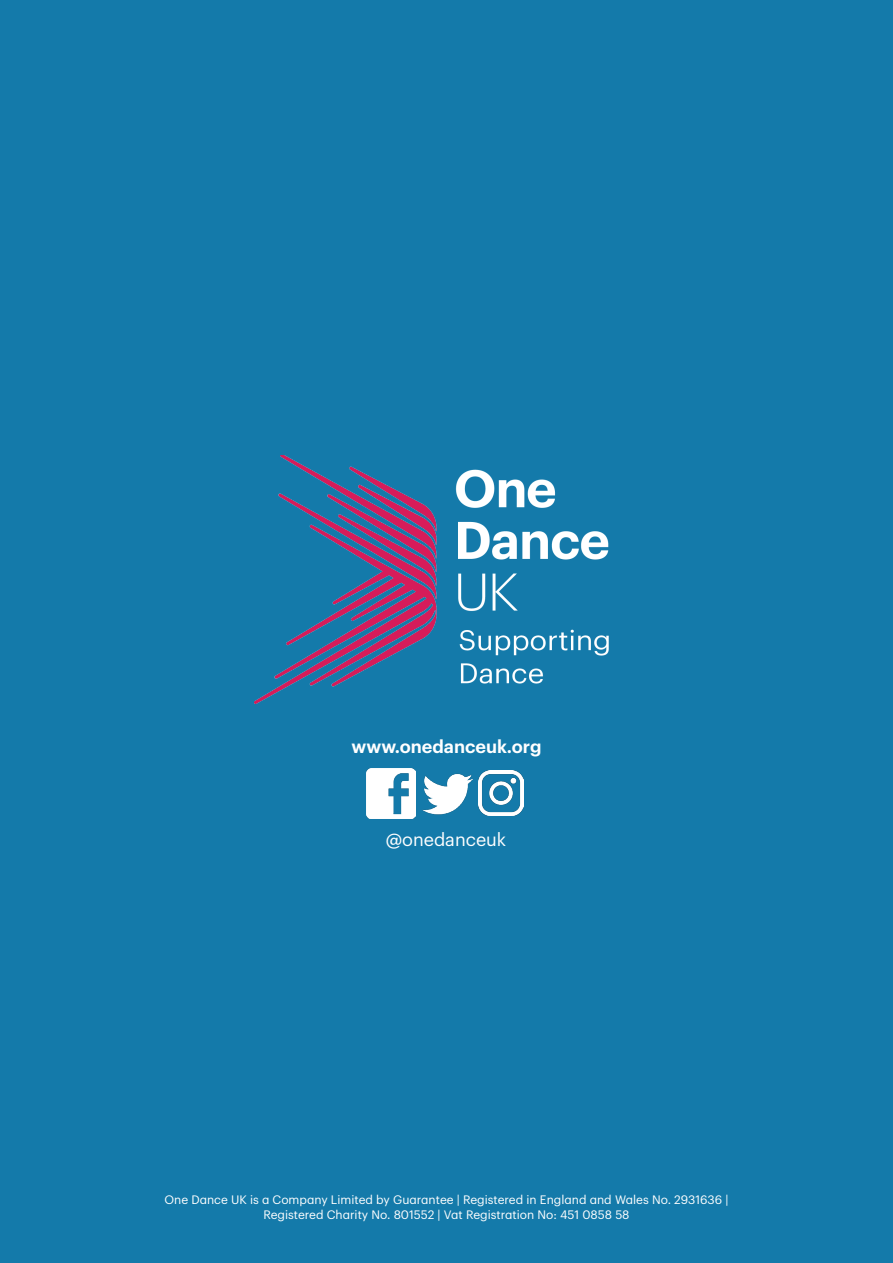
<style>
.page{position:relative;width:893px;height:1263px;background:#147aaa}
.page>*{position:absolute;margin:0;border:0;box-sizing:border-box;transform-origin:0 0}
.t1{font:600 18px "Graphik";color:#fff}
.t2{font:18px "Graphik";color:#fff}
.t3{font:12px/14.4px "Graphik";color:#fff;text-align:center}
</style>
<div class="page">
<img style="left:255px;top:456px;width:354px;height:248px">
<img style="left:423px;top:773px;width:49px;height:42px">
<img style="left:479px;top:770px;width:45px;height:46px">
<img style="left:367px;top:769px;width:48px;height:49px">
<p class="t1" style="left:351px;top:732px;width:192px">www.onedanceuk.org</p>
<p class="t2" style="left:386px;top:826px;width:122px">@onedanceuk</p>
<p class="t3" style="left:164px;top:1192px;width:565px">One Dance UK is a Company Limited by Guarantee | Registered in England and Wales No. 2931636 |<br>Registered Charity No. 801552 | Vat Registration No: 451 0858 58</p>
</div>
